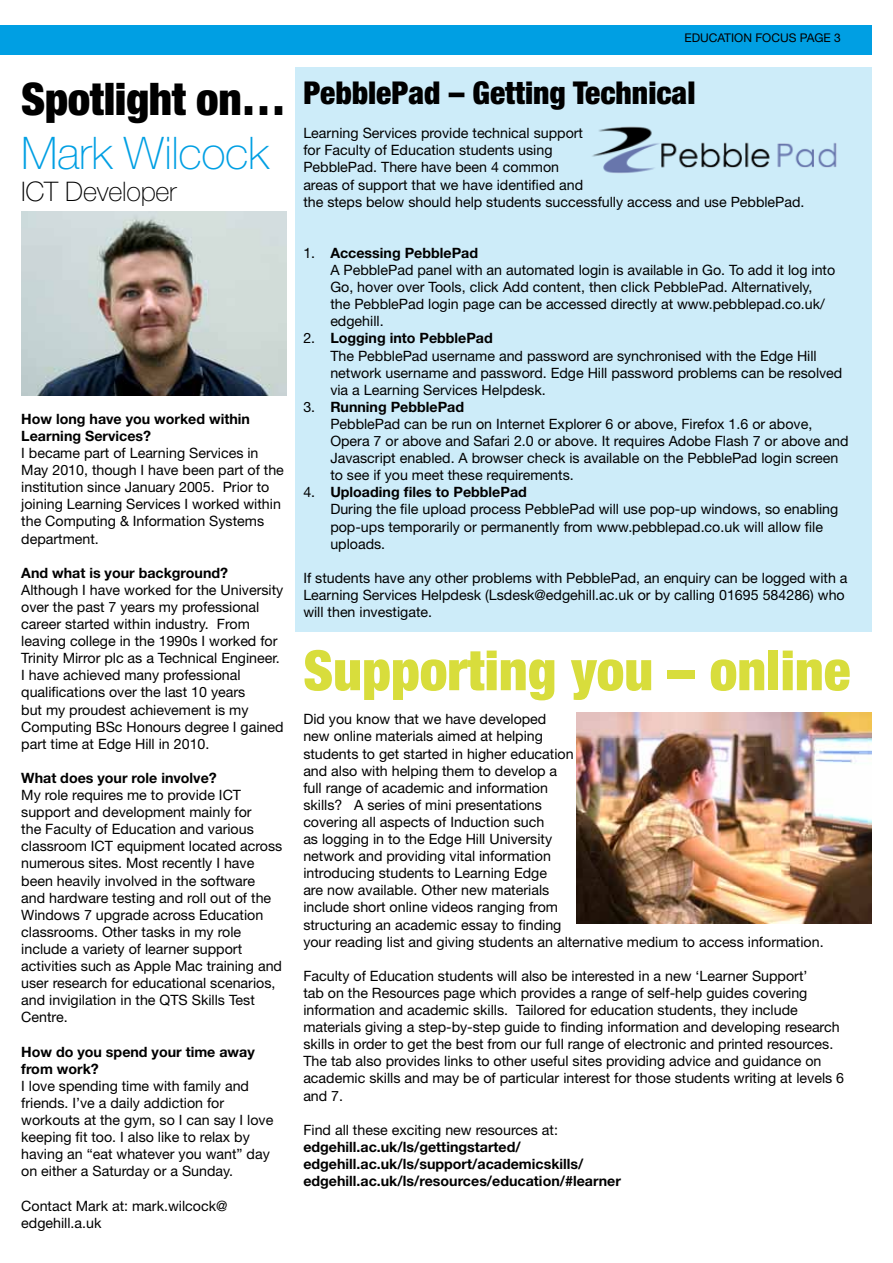
<style>
.page{position:relative;width:893px;height:1263px;background:#fff}
.page>*{position:absolute;margin:0;border:0;box-sizing:border-box;transform-origin:0 0}
.t1{font:900 condensed 55.5px "Helvetica Neue";color:#d8dd3c}
.t2{font:900 condensed 45px "Helvetica Neue";letter-spacing:-.01em;color:#000}
.t3{font:100 45px "Helvetica Neue";letter-spacing:-.01em;color:#009fe3}
.t4{font:900 condensed 31.5px "Helvetica Neue";color:#000}
.t5{font:100 27px "Helvetica Neue";letter-spacing:-.01em;color:#000}
.t6{font:14.25px/17.1px "Helvetica Neue";color:#000}
.t7{font:700 14.25px/17.1px "Helvetica Neue";color:#000}
.t8{font:12px "Helvetica Neue";color:#000}
.s1{font-weight:700}
</style>
<div class="page">
<div style="left:0;top:26px;width:872px;height:29px;background:#009fe3"></div>
<div style="left:296px;top:67px;width:576px;height:564px;background:#cdecf9"></div>
<img style="left:21px;top:212px;width:265px;height:183px">
<img style="left:576px;top:713px;width:296px;height:210px">
<img style="left:592px;top:126px;width:245px;height:48px">
<h2 class="t2" style="left:21px;top:71px;width:267px">Spotlight on…</h2>
<h2 class="t3" style="left:21px;top:127px;width:249px">Mark Wilcock</h2>
<h3 class="t5" style="left:21px;top:176px;width:157px">ICT Developer</h3>
<p class="t7" style="left:21px;top:410px;width:230px">How long have you worked within<br>Learning Services?</p>
<p class="t6" style="left:21px;top:444px;width:264px">I became part of Learning Services in May 2010, though I have been part of the institution since January 2005. Prior to joining Learning Services I worked within the Computing &amp; Information Systems department.</p>
<p class="t7" style="left:21px;top:564px;width:208px">And what is your background?</p>
<p class="t6" style="left:21px;top:581px;width:264px">Although I have worked for the University over the past 7 years my professional career started within industry. From leaving college in the 1990s I worked for Trinity Mirror plc as a Technical Engineer.<br>I have achieved many professional qualifications over the last 10 years<br>but my proudest achievement is my Computing BSc Honours degree I gained part time at Edge Hill in 2010.</p>
<p class="t7" style="left:21px;top:769px;width:197px">What does your role involve?</p>
<p class="t6" style="left:21px;top:786px;width:263px">My role requires me to provide ICT support and development mainly for<br>the Faculty of Education and various classroom ICT equipment located across numerous sites. Most recently I have been heavily involved in the software and hardware testing and roll out of the Windows 7 upgrade across Education classrooms. Other tasks in my role include a variety of learner support activities such as Apple Mac training and user research for educational scenarios, and invigilation in the QTS Skills Test Centre.</p>
<p class="t7" style="left:21px;top:1043px;width:235px">How do you spend your time away from work?</p>
<p class="t6" style="left:21px;top:1077px;width:254px">I love spending time with family and friends. I’ve a daily addiction for workouts at the gym, so I can say I love keeping fit too. I also like to relax by having an “eat whatever you want” day on either a Saturday or a Sunday.</p>
<p class="t6" style="left:21px;top:1197px;width:208px">Contact Mark at: mark.wilcock@ edgehill.a.uk</p>
<p class="t8" style="left:684px;top:31px;width:158px">EDUCATION FOCUS PAGE 3</p>
<h3 class="t4" style="left:303px;top:74px;width:394px">PebblePad – Getting Technical</h3>
<p class="t6" style="left:303px;top:124px;width:503px">Learning Services provide technical support<br>for Faculty of Education students using<br>PebblePad. There have been 4 common<br>areas of support that we have identified and<br>the steps below should help students successfully access and use PebblePad.</p>
<p class="t6" style="left:330px;top:244px;width:506px;text-indent:-27px">1. <span class="s1">Accessing PebblePad<br></span>A PebblePad panel with an automated login is available in Go. To add it log into Go, hover over Tools, click Add content, then click PebblePad. Alternatively, the PebblePad login page can be accessed directly at www.pebblepad.co.uk/ edgehill.</p>
<p class="t6" style="left:330px;top:330px;width:514px;text-indent:-27px">2. <span class="s1">Logging into PebblePad<br></span>The PebblePad username and password are synchronised with the Edge Hill network username and password. Edge Hill password problems can be resolved via a Learning Services Helpdesk.</p>
<p class="t6" style="left:330px;top:398px;width:520px;text-indent:-27px">3. <span class="s1">Running PebblePad<br></span>PebblePad can be run on Internet Explorer 6 or above, Firefox 1.6 or above, Opera 7 or above and Safari 2.0 or above. It requires Adobe Flash 7 or above and Javascript enabled. A browser check is available on the PebblePad login screen to see if you meet these requirements.</p>
<p class="t6" style="left:330px;top:483px;width:510px;text-indent:-27px">4. <span class="s1">Uploading files to PebblePad<br></span>During the file upload process PebblePad will use pop-up windows, so enabling pop-ups temporarily or permanently from www.pebblepad.co.uk will allow file uploads.</p>
<p class="t6" style="left:303px;top:569px;width:546px">If students have any other problems with PebblePad, an enquiry can be logged with a<br>Learning Services Helpdesk (Lsdesk@edgehill.ac.uk or by calling 01695 584286) who will then investigate.</p>
<h1 class="t1" style="left:303px;top:636px;width:549px">Supporting you – online</h1>
<p class="t6" style="left:303px;top:710px;width:522px">Did you know that we have developed<br>new online materials aimed at helping<br>students to get started in higher education<br>and also with helping them to develop a<br>full range of academic and information<br>skills? A series of mini presentations<br>covering all aspects of Induction such<br>as logging in to the Edge Hill University<br>network and providing vital information<br>introducing students to Learning Edge<br>are now available. Other new materials<br>include short online videos ranging from<br>structuring an academic essay to finding<br>your reading list and giving students an alternative medium to access information.</p>
<p class="t6" style="left:303px;top:967px;width:542px">Faculty of Education students will also be interested in a new ‘Learner Support’<br>tab on the Resources page which provides a range of self-help guides covering information and academic skills. Tailored for education students, they include materials giving a step-by-step guide to finding information and developing research skills in order to get the best from our full range of electronic and printed resources.<br>The tab also provides links to other useful sites providing advice and guidance on academic skills and may be of particular interest for those students writing at levels 6 and 7.</p>
<p class="t6" style="left:303px;top:1121px;width:256px">Find all these exciting new resources at:</p>
<p class="t7" style="left:303px;top:1138px;width:319px">edgehill.ac.uk/ls/gettingstarted/ edgehill.ac.uk/ls/support/academicskills/ edgehill.ac.uk/ls/resources/education/#learner</p>
</div>
